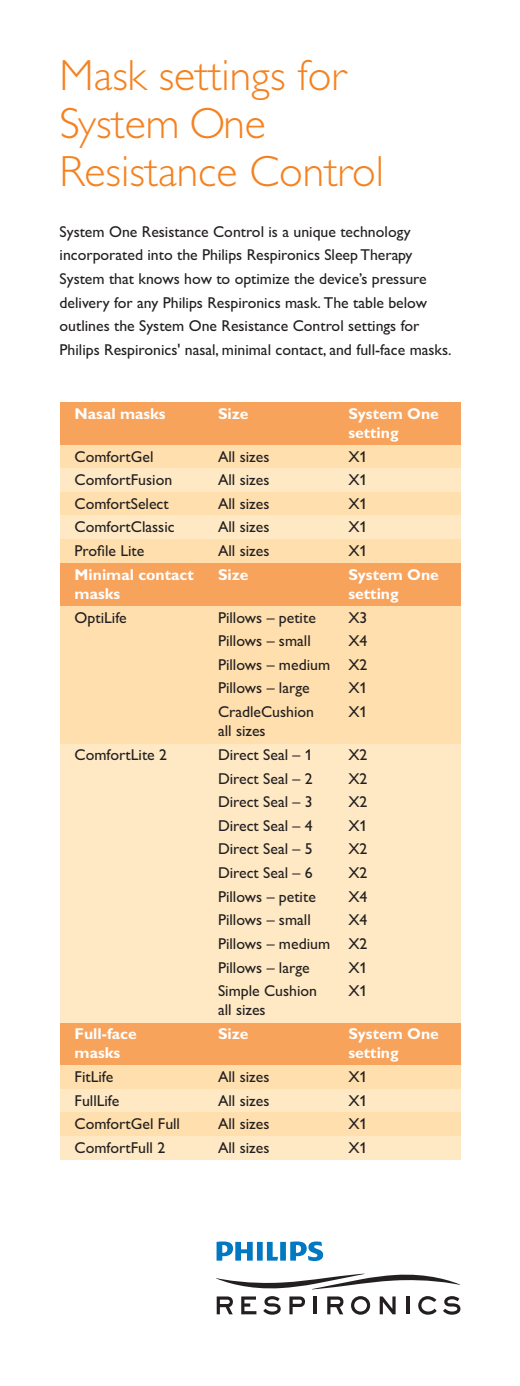
<style>
.page{position:relative;width:520px;height:1386px;background:#fff}
.page>*{position:absolute;margin:0;border:0;box-sizing:border-box;transform-origin:0 0}
.t1{font:300 43.75px/48.1px "Gill Alt One";color:#f58220}
.t2{font:15.75px/23.6px "Gill Alt One";color:#231f20;text-align:justify}
.t3{font:700 15.75px/19.2px "Gill Alt One";color:#fff}
</style>
<div class="page">
<div style="left:60px;top:595px;width:400px;height:149px;background:#fedfad"></div>
<svg style="left:216px;top:1242px;width:107px;height:19px"></svg>
<svg style="left:443px;top:1296px;width:17px;height:19px"></svg>
<svg style="left:418px;top:1296px;width:18px;height:19px"></svg>
<svg style="left:380px;top:1296px;width:15px;height:18px"></svg>
<svg style="left:241px;top:1296px;width:15px;height:18px"></svg>
<svg style="left:263px;top:1296px;width:18px;height:19px"></svg>
<svg style="left:289px;top:1296px;width:16px;height:18px"></svg>
<hr style="left:313px;top:1296px;width:4px;height:18px;background:#231f20">
<hr style="left:406px;top:1296px;width:3px;height:18px;background:#231f20">
<svg style="left:217px;top:1296px;width:16px;height:18px"></svg>
<svg style="left:327px;top:1296px;width:16px;height:18px"></svg>
<svg style="left:351px;top:1296px;width:19px;height:19px"></svg>
<svg style="left:216px;top:1273px;width:244px;height:17px"></svg>
<div style="left:60px;top:402px;width:400px;height:43px;background:#f8a35c"></div>
<div style="left:60px;top:445px;width:400px;height:23px;background:#fedfad"></div>
<div style="left:60px;top:468px;width:400px;height:24px;background:#fee9c4"></div>
<div style="left:60px;top:492px;width:400px;height:24px;background:#fedfad"></div>
<div style="left:60px;top:516px;width:400px;height:23px;background:#fee9c4"></div>
<div style="left:60px;top:539px;width:400px;height:24px;background:#fedfad"></div>
<div style="left:60px;top:563px;width:400px;height:43px;background:#f8a35c"></div>
<div style="left:60px;top:744px;width:400px;height:280px;background:#fee9c4"></div>
<div style="left:60px;top:1024px;width:400px;height:42px;background:#f8a35c"></div>
<div style="left:60px;top:1065px;width:400px;height:24px;background:#fedfad"></div>
<div style="left:60px;top:1089px;width:400px;height:23px;background:#fee9c4"></div>
<div style="left:60px;top:1112px;width:400px;height:24px;background:#fedfad"></div>
<div style="left:60px;top:1136px;width:400px;height:24px;background:#fee9c4"></div>
<h1 class="t1" style="left:60px;top:51px;width:326px">Mask settings for<br>System One<br>Resistance Control</h1>
<p class="t2" style="left:60px;top:219px;width:393px;text-align:left">System One Resistance Control is a unique technology incorporated into the Philips Respironics Sleep Therapy System that knows how to optimize the device’s pressure delivery for any Philips Respironics mask. The table below outlines the System One Resistance Control settings for Philips Respironics' nasal, minimal contact, and full-face masks.</p>
<p class="t3" style="left:75px;top:404px;width:92px">Nasal masks</p>
<p class="t3" style="left:218px;top:404px;width:32px">Size</p>
<p class="t3" style="left:348px;top:404px;width:92px">System One setting</p>
<p class="t2" style="left:75px;top:444px;width:80px">ComfortGel</p>
<p class="t2" style="left:218px;top:444px;width:53px">All sizes</p>
<p class="t2" style="left:348px;top:444px;width:21px">X1</p>
<p class="t2" style="left:75px;top:468px;width:99px">ComfortFusion</p>
<p class="t2" style="left:218px;top:468px;width:53px">All sizes</p>
<p class="t2" style="left:348px;top:468px;width:21px">X1</p>
<p class="t2" style="left:75px;top:492px;width:96px">ComfortSelect</p>
<p class="t2" style="left:218px;top:492px;width:53px">All sizes</p>
<p class="t2" style="left:348px;top:492px;width:21px">X1</p>
<p class="t2" style="left:75px;top:515px;width:102px">ComfortClassic</p>
<p class="t2" style="left:218px;top:515px;width:53px">All sizes</p>
<p class="t2" style="left:348px;top:515px;width:21px">X1</p>
<p class="t2" style="left:75px;top:539px;width:71px">Profile Lite</p>
<p class="t2" style="left:218px;top:539px;width:53px">All sizes</p>
<p class="t2" style="left:348px;top:539px;width:21px">X1</p>
<p class="t3" style="left:75px;top:565px;width:121px">Minimal contact</p>
<p class="t3" style="left:218px;top:565px;width:32px">Size</p>
<p class="t3" style="left:348px;top:565px;width:92px">System One</p>
<p class="t3" style="left:75px;top:584px;width:47px">masks</p>
<p class="t3" style="left:348px;top:584px;width:52px">setting</p>
<p class="t2" style="left:75px;top:605px;width:54px">OptiLife</p>
<p class="t2" style="left:218px;top:605px;width:99px">Pillows – petite</p>
<p class="t2" style="left:348px;top:605px;width:21px">X3</p>
<p class="t2" style="left:218px;top:629px;width:94px">Pillows – small</p>
<p class="t2" style="left:218px;top:629px;width:151px;text-indent:130px">X4<br>Pillows – medium X2<br>Pillows – large</p>
<p class="t2" style="left:348px;top:676px;width:21px">X1</p>
<p class="t2" style="left:218px;top:700px;width:98px">CradleCushion</p>
<p class="t2" style="left:348px;top:700px;width:21px">X1</p>
<p class="t2" style="left:218px;top:719px;width:49px">all sizes</p>
<p class="t2" style="left:75px;top:743px;width:94px">ComfortLite 2</p>
<p class="t2" style="left:218px;top:743px;width:96px">Direct Seal – 1</p>
<p class="t2" style="left:348px;top:743px;width:21px">X2</p>
<p class="t2" style="left:218px;top:766px;width:96px">Direct Seal – 2</p>
<p class="t2" style="left:348px;top:766px;width:21px">X2</p>
<p class="t2" style="left:218px;top:790px;width:96px">Direct Seal – 3</p>
<p class="t2" style="left:348px;top:790px;width:21px">X2</p>
<p class="t2" style="left:218px;top:814px;width:96px">Direct Seal – 4</p>
<p class="t2" style="left:348px;top:814px;width:21px">X1</p>
<p class="t2" style="left:218px;top:837px;width:96px">Direct Seal – 5</p>
<p class="t2" style="left:348px;top:837px;width:21px">X2</p>
<p class="t2" style="left:218px;top:861px;width:96px">Direct Seal – 6</p>
<p class="t2" style="left:348px;top:861px;width:21px">X2</p>
<p class="t2" style="left:218px;top:884px;width:99px">Pillows – petite</p>
<p class="t2" style="left:348px;top:884px;width:21px">X4</p>
<p class="t2" style="left:218px;top:908px;width:94px">Pillows – small</p>
<p class="t2" style="left:218px;top:908px;width:151px;text-indent:130px">X4<br>Pillows – medium X2<br>Pillows – large</p>
<p class="t2" style="left:348px;top:955px;width:21px">X1</p>
<p class="t2" style="left:218px;top:979px;width:101px">Simple Cushion</p>
<p class="t2" style="left:348px;top:979px;width:21px">X1</p>
<p class="t2" style="left:218px;top:998px;width:49px">all sizes</p>
<p class="t3" style="left:75px;top:1024px;width:64px">Full-face</p>
<p class="t3" style="left:218px;top:1024px;width:32px">Size</p>
<p class="t3" style="left:348px;top:1024px;width:92px">System One</p>
<p class="t3" style="left:75px;top:1043px;width:47px">masks</p>
<p class="t3" style="left:348px;top:1043px;width:52px">setting</p>
<p class="t2" style="left:75px;top:1065px;width:40px">FitLife</p>
<p class="t2" style="left:218px;top:1065px;width:53px">All sizes</p>
<p class="t2" style="left:348px;top:1065px;width:21px">X1</p>
<p class="t2" style="left:75px;top:1088px;width:46px">FullLife</p>
<p class="t2" style="left:218px;top:1088px;width:53px">All sizes</p>
<p class="t2" style="left:348px;top:1088px;width:21px">X1</p>
<p class="t2" style="left:75px;top:1112px;width:107px">ComfortGel Full</p>
<p class="t2" style="left:218px;top:1112px;width:53px">All sizes</p>
<p class="t2" style="left:348px;top:1112px;width:21px">X1</p>
<p class="t2" style="left:75px;top:1136px;width:92px">ComfortFull 2</p>
<p class="t2" style="left:218px;top:1136px;width:53px">All sizes</p>
<p class="t2" style="left:348px;top:1136px;width:21px">X1</p>
</div>
